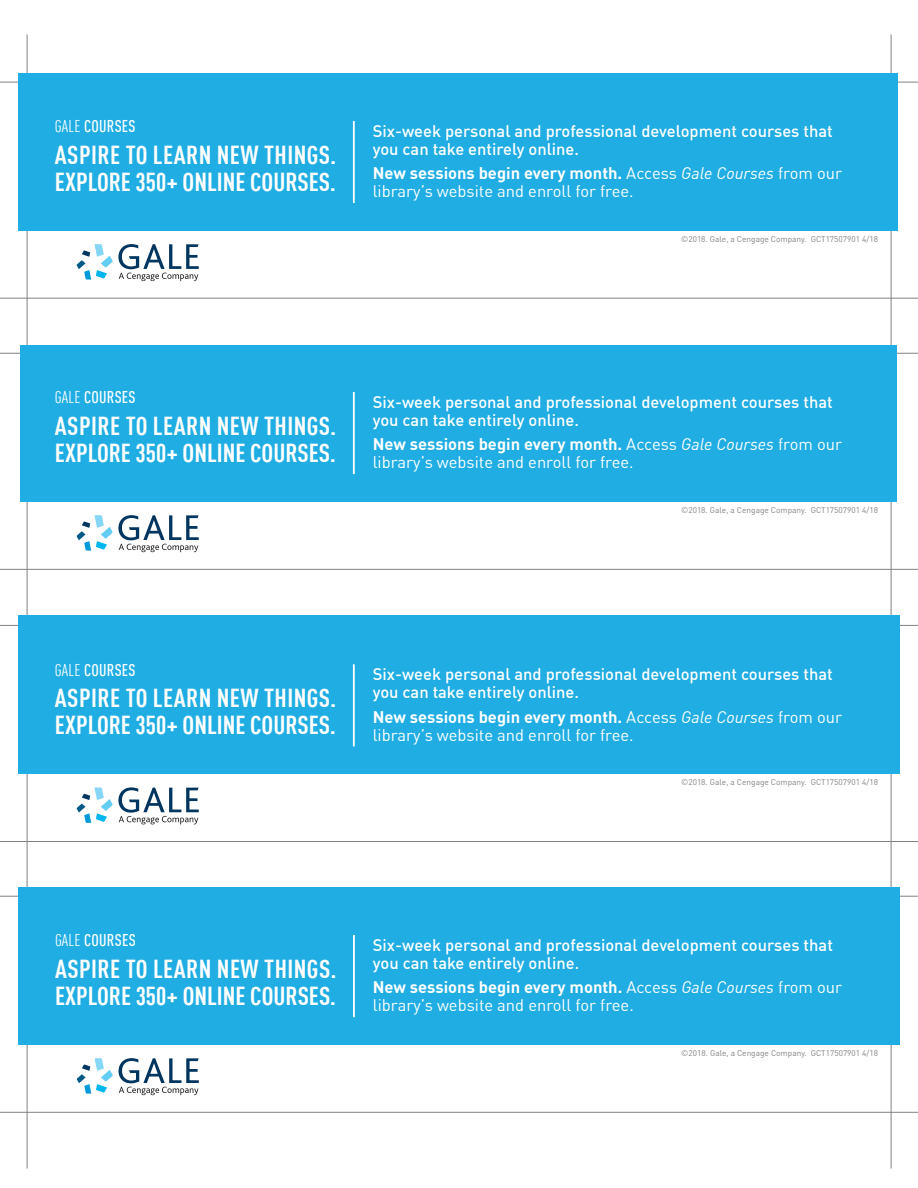
<style>
.page{position:relative;width:918px;height:1188px;background:#fff}
.page>*{position:absolute;margin:0;border:0;box-sizing:border-box;transform-origin:0 0}
.t1{font:700 condensed 25.5px/27px "DIN Offc";color:#fff}
.feature_copy{font:500 condensed 16.8px "DIN Offc";letter-spacing:.015em;color:#fff}
.t2{font:16.5px/18px "DIN Offc";color:#fff}
.t3{font:500 16.5px/18px "DIN Offc";color:#fff}
.t4{font:8.25px "DIN Offc";color:#808285}
.s1{font-weight:400}
.s2{font-weight:700}
.s3{font-style:italic}
</style>
<div class="page">
<hr style="left:0;top:82px;width:918px;height:1px;background:#808285">
<hr style="left:0;top:298px;width:918px;height:1px;background:#808285">
<hr style="left:0;top:353px;width:918px;height:1px;background:#808285">
<hr style="left:0;top:569px;width:918px;height:1px;background:#808285">
<hr style="left:0;top:625px;width:918px;height:1px;background:#808285">
<hr style="left:0;top:841px;width:918px;height:1px;background:#808285">
<hr style="left:0;top:896px;width:918px;height:1px;background:#808285">
<hr style="left:0;top:1112px;width:918px;height:1px;background:#808285">
<hr style="left:27px;top:35px;width:1px;height:1134px;background:#808285">
<hr style="left:891px;top:35px;width:1px;height:1134px;background:#808285">
<div style="left:18px;top:73px;width:879px;height:158px;background:#1fade3"></div>
<hr style="left:353px;top:121px;width:2px;height:82px;background:#fff">
<svg style="left:77px;top:244px;width:122px;height:37px"></svg>
<div style="left:21px;top:346px;width:876px;height:156px;background:#1fade3"></div>
<hr style="left:353px;top:392px;width:2px;height:82px;background:#fff">
<svg style="left:77px;top:515px;width:122px;height:37px"></svg>
<div style="left:18px;top:616px;width:882px;height:158px;background:#1fade3"></div>
<hr style="left:353px;top:664px;width:2px;height:82px;background:#fff">
<svg style="left:77px;top:787px;width:122px;height:37px"></svg>
<div style="left:18px;top:888px;width:882px;height:157px;background:#1fade3"></div>
<hr style="left:353px;top:935px;width:2px;height:82px;background:#fff">
<svg style="left:77px;top:1058px;width:36px;height:36px"></svg>
<svg style="left:119px;top:1058px;width:80px;height:37px"></svg>
<p class="feature_copy" style="left:55px;top:116px;width:82px"><span class="s1">GALE</span> COURSES</p>
<p class="t1" style="left:55px;top:141px;width:283px">ASPIRE TO LEARN NEW THINGS.<br>EXPLORE 350+ ONLINE COURSES.</p>
<p class="t3" style="left:373px;top:122px;width:462px">Six-week personal and professional development courses that you can take entirely online.</p>
<p class="t2" style="left:373px;top:164px;width:471px"><span class="s2">New sessions begin every month.</span> Access <span class="s3">Gale Courses</span> from our library’s website and enroll for free.</p>
<p class="t4" style="left:681px;top:234px;width:198px">©2018. Gale, a Cengage Company. GCT17507901 4/18</p>
<p class="feature_copy" style="left:55px;top:388px;width:82px"><span class="s1">GALE</span> COURSES</p>
<p class="t1" style="left:55px;top:412px;width:283px">ASPIRE TO LEARN NEW THINGS.<br>EXPLORE 350+ ONLINE COURSES.</p>
<p class="t3" style="left:373px;top:393px;width:462px">Six-week personal and professional development courses that you can take entirely online.</p>
<p class="t2" style="left:373px;top:436px;width:471px"><span class="s2">New sessions begin every month.</span> Access <span class="s3">Gale Courses</span> from our library’s website and enroll for free.</p>
<p class="t4" style="left:681px;top:505px;width:198px">©2018. Gale, a Cengage Company. GCT17507901 4/18</p>
<p class="feature_copy" style="left:55px;top:660px;width:82px"><span class="s1">GALE</span> COURSES</p>
<p class="t1" style="left:55px;top:685px;width:283px">ASPIRE TO LEARN NEW THINGS.<br>EXPLORE 350+ ONLINE COURSES.</p>
<p class="t3" style="left:373px;top:665px;width:462px">Six-week personal and professional development courses that you can take entirely online.</p>
<p class="t2" style="left:373px;top:708px;width:471px"><span class="s2">New sessions begin every month.</span> Access <span class="s3">Gale Courses</span> from our library’s website and enroll for free.</p>
<p class="t4" style="left:681px;top:777px;width:198px">©2018. Gale, a Cengage Company. GCT17507901 4/18</p>
<p class="feature_copy" style="left:55px;top:931px;width:82px"><span class="s1">GALE</span> COURSES</p>
<p class="t1" style="left:55px;top:955px;width:283px">ASPIRE TO LEARN NEW THINGS.<br>EXPLORE 350+ ONLINE COURSES.</p>
<p class="t3" style="left:373px;top:936px;width:462px">Six-week personal and professional development courses that you can take entirely online.</p>
<p class="t2" style="left:373px;top:979px;width:471px"><span class="s2">New sessions begin every month.</span> Access <span class="s3">Gale Courses</span> from our library’s website and enroll for free.</p>
<p class="t4" style="left:681px;top:1048px;width:198px">©2018. Gale, a Cengage Company. GCT17507901 4/18</p>
</div>
